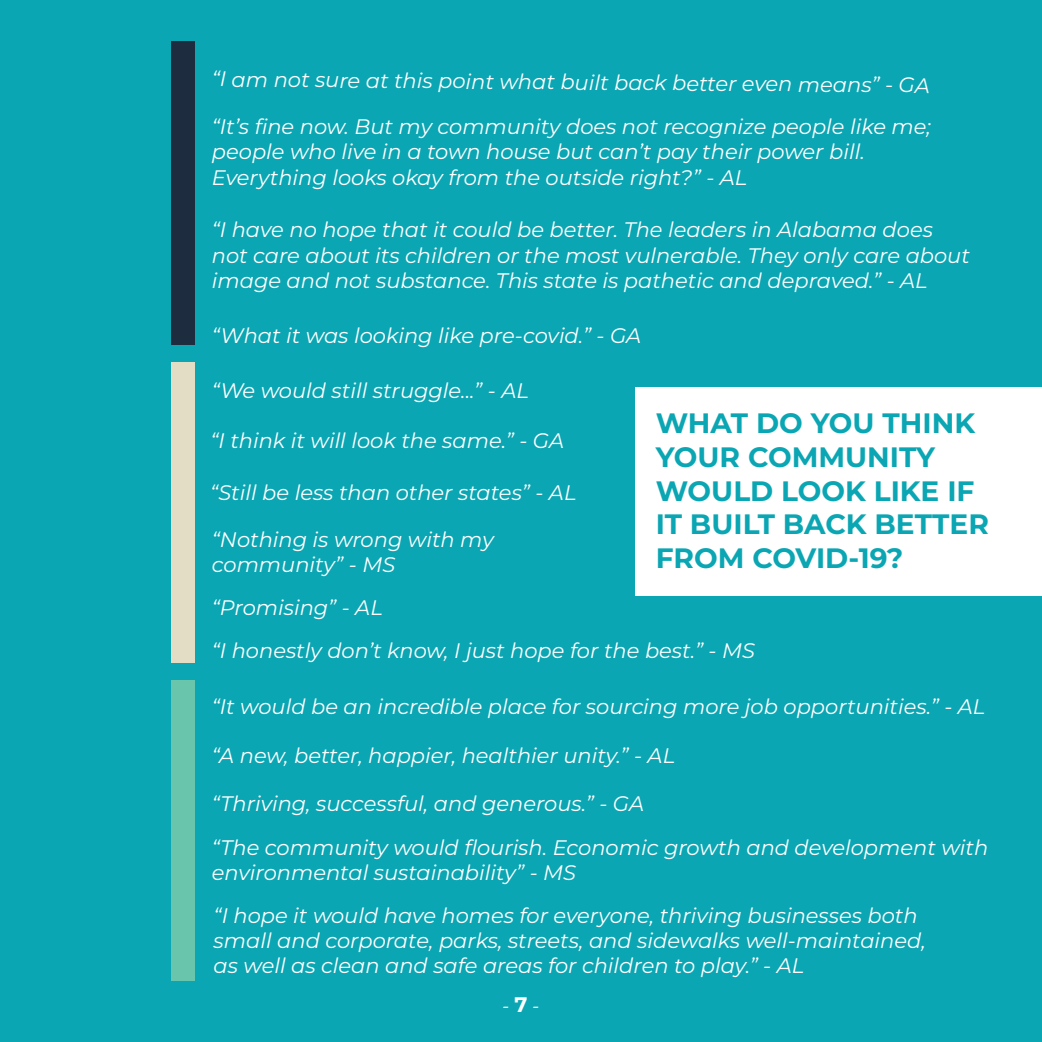
<style>
.page{position:relative;width:1042px;height:1042px;background:#0ba6b3}
.page>*{position:absolute;margin:0;border:0;box-sizing:border-box;transform-origin:0 0}
.t1{font:100 28px/33.6px "Montserrat";color:#0ba6b3}
.t2{font:italic 100 21px/25.2px "Montserrat";color:#fff}
.t3{font:21px "Minion Pro";color:#fff}
.s1{font-family:"Montserrat";font-weight:100}
</style>
<div class="page">
<div style="left:636px;top:387px;width:406px;height:208px;background:#fff"></div>
<div style="left:171px;top:680px;width:23px;height:300px;background:#69c5ab"></div>
<div style="left:171px;top:362px;width:23px;height:300px;background:#e3ddc6"></div>
<div style="left:171px;top:41px;width:23px;height:303px;background:#1e2c3f"></div>
<p class="t2" style="left:212px;top:69px;width:719px">“I am not sure at this point what built back better even means” - GA</p>
<p class="t2" style="left:212px;top:113px;width:720px">“It’s fine now. But my community does not recognize people like me; people who live in a town house but can’t pay their power bill.<br>Everything looks okay from the outside right?” - AL</p>
<p class="t2" style="left:212px;top:217px;width:759px">“I have no hope that it could be better. The leaders in Alabama does not care about its children or the most vulnerable. They only care about image and not substance. This state is pathetic and depraved.” - AL</p>
<p class="t2" style="left:212px;top:323px;width:431px">“What it was looking like pre-covid.” - GA</p>
<p class="t2" style="left:212px;top:377px;width:318px">“We would still struggle...” - AL</p>
<p class="t2" style="left:210px;top:427px;width:355px">“I think it will look the same.” - GA</p>
<p class="t2" style="left:210px;top:479px;width:368px">“Still be less than other states” - AL</p>
<p class="t2" style="left:212px;top:526px;width:283px">“Nothing is wrong with my community” - MS</p>
<p class="t2" style="left:212px;top:595px;width:172px">“Promising” - AL</p>
<h1 class="t1" style="left:656px;top:406px;width:335px">WHAT DO YOU THINK<br>YOUR COMMUNITY<br>WOULD LOOK LIKE IF<br>IT BUILT BACK BETTER<br>FROM COVID-19?</h1>
<p class="t2" style="left:212px;top:637px;width:545px">“I honestly don’t know, I just hope for the best.” - MS</p>
<p class="t2" style="left:212px;top:694px;width:775px">“It would be an incredible place for sourcing more job opportunities.” - AL</p>
<p class="t2" style="left:212px;top:742px;width:465px">“A new, better, happier, healthier unity.” - AL</p>
<p class="t2" style="left:212px;top:791px;width:434px">“Thriving, successful, and generous.” - GA</p>
<p class="t2" style="left:212px;top:834px;width:778px">“The community would flourish. Economic growth and development with environmental sustainability” - MS</p>
<p class="t2" style="left:214px;top:902px;width:714px">“I hope it would have homes for everyone, thriving businesses both small and corporate, parks, streets, and sidewalks well-maintained, as well as clean and safe areas for children to play.” - AL</p>
<p class="t3" style="left:502px;top:991px;width:39px">- <span class="s1">7</span> -</p>
</div>
